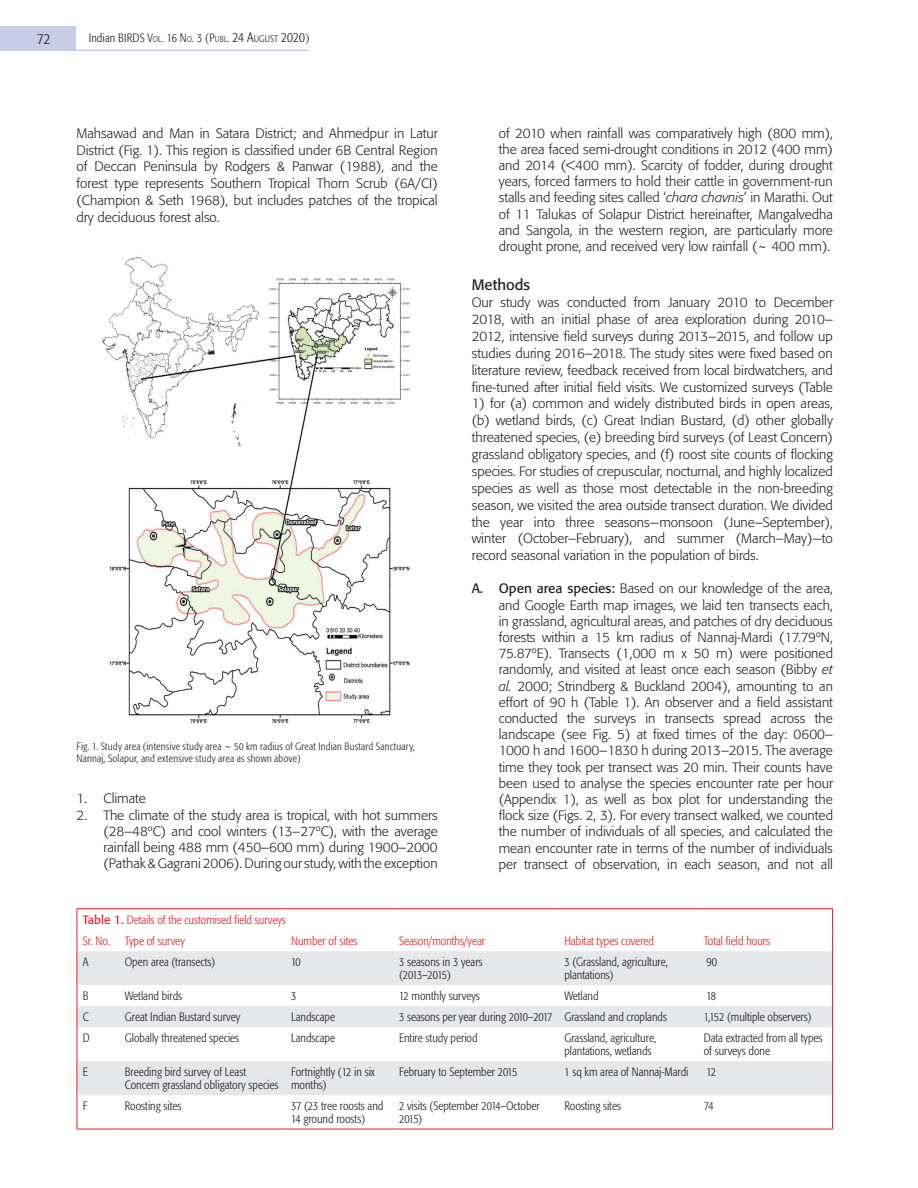
<style>
.page{position:relative;width:918px;height:1188px;background:#fff}
.page>*{position:absolute;margin:0;border:0;box-sizing:border-box;transform-origin:0 0}
.t1{font:15px "Formata";color:#231f20}
.t2{font:300 condensed 15px "Formata";color:#231f20}
.t3{font:300 13.5px/16.2px "Formata";color:#231f20;text-align:justify}
.t4{font:300 condensed 12px/12.9px "Formata";color:#231f20}
.t5{font:300 condensed 12px/21px "Formata";color:#ee1d23}
.t6{font:300 condensed 12px "Formata";color:#231f20}
.t7{font:300 condensed 10.5px/12.6px "Formata";letter-spacing:.015em;color:#231f20}
.s1{font-size:8.4px}
.s2{font-size:13.5px}
.s3{font-size:9.45px}
.s4{font-style:italic}
.s5{font-weight:400}
.s6{font-weight:400;font-stretch:normal}
</style>
<div class="page">
<div style="left:0;top:26px;width:76px;height:24px;background:#c7cde7"></div>
<hr style="left:0;top:50px;width:309px;height:1px;background:#c7cde7">
<img style="left:101px;top:257px;width:309px;height:467px">
<svg style="left:78px;top:951px;width:754px;height:144px;fill:#e6e7e9"></svg>
<hr style="left:77px;top:908px;width:42px;height:1px;background:#ee1d23">
<hr style="left:119px;top:908px;width:166px;height:1px;background:#ee1d23">
<hr style="left:285px;top:908px;width:108px;height:1px;background:#ee1d23">
<hr style="left:393px;top:908px;width:165px;height:1px;background:#ee1d23">
<hr style="left:558px;top:908px;width:140px;height:1px;background:#ee1d23">
<hr style="left:698px;top:908px;width:135px;height:1px;background:#ee1d23">
<svg style="left:77px;top:909px;width:1px;height:42px"></svg>
<svg style="left:832px;top:909px;width:1px;height:42px"></svg>
<hr style="left:77px;top:951px;width:1px;height:34px;background:#ee1d23">
<hr style="left:832px;top:951px;width:1px;height:34px;background:#ee1d23">
<svg style="left:77px;top:985px;width:1px;height:42px"></svg>
<svg style="left:832px;top:985px;width:1px;height:42px"></svg>
<hr style="left:77px;top:1027px;width:1px;height:34px;background:#ee1d23">
<hr style="left:832px;top:1027px;width:1px;height:34px;background:#ee1d23">
<hr style="left:77px;top:1061px;width:1px;height:34px;background:#ee1d23">
<hr style="left:832px;top:1061px;width:1px;height:34px;background:#ee1d23">
<hr style="left:77px;top:1095px;width:1px;height:34px;background:#ee1d23">
<hr style="left:832px;top:1095px;width:1px;height:34px;background:#ee1d23">
<hr style="left:77px;top:1129px;width:42px;height:1px;background:#ee1d23">
<hr style="left:119px;top:1129px;width:166px;height:1px;background:#ee1d23">
<hr style="left:285px;top:1129px;width:108px;height:1px;background:#ee1d23">
<hr style="left:393px;top:1129px;width:165px;height:1px;background:#ee1d23">
<hr style="left:558px;top:1129px;width:140px;height:1px;background:#ee1d23">
<hr style="left:698px;top:1129px;width:135px;height:1px;background:#ee1d23">
<p class="t2" style="left:37px;top:30px;width:15px">72</p>
<p class="t4" style="left:89px;top:31px;width:42px">Indian Birds</p>
<p class="t6" style="left:148px;top:31px;width:163px">V<span class="s1">OL</span>. 16 N <span class="s1">O</span>. 3 (P<span class="s1">UBL</span>. <span class="s2">24 A</span><span class="s3">UGUST</span> <span class="s2">2020</span>)</p>
<p class="t3" style="left:77px;top:125px;width:363px;line-height:16.8px">Mahsawad and Man in Satara District; and Ahmedpur in Latur District (Fig. 1). This region is classified under 6B Central Region of Deccan Peninsula by Rodgers &amp; Panwar (1988), and the forest type represents Southern Tropical Thorn Scrub (6A/CI) (Champion &amp; Seth 1968), but includes patches of the tropical dry deciduous forest also.</p>
<p class="t7" style="left:77px;top:740px;width:340px">Fig. 1. Study area (intensive study area ~ 50 km radius of Great Indian Bustard Sanctuary,<br>Nannaj, Solapur, and extensive study area as shown above)</p>
<p class="t3" style="left:77px;top:791px;width:71px">1. Climate</p>
<p class="t3" style="left:104px;top:807px;width:336px;text-indent:-27px">2. The climate of the study area is tropical, with hot summers (28–48ºC) and cool winters (13–27ºC), with the average rainfall being 488 mm (450–600 mm) during 1900–2000 (Pathak &amp; Gagrani 2006). During our study, with the exception</p>
<p class="t3" style="left:499px;top:125px;width:336px">of 2010 when rainfall was comparatively high (800 mm), the area faced semi-drought conditions in 2012 (400 mm) and 2014 (&lt;400 mm). Scarcity of fodder, during drought years, forced farmers to hold their cattle in government-run stalls and feeding sites called ‘<span class="s4">chara chavnis</span>’ in Marathi. Out of 11 Talukas of Solapur District hereinafter, Mangalvedha and Sangola, in the western region, are particularly more drought prone, and received very low rainfall (~ 400 mm).</p>
<p class="t1" style="left:472px;top:276px;width:60px">Methods</p>
<p class="t3" style="left:472px;top:294px;width:363px;line-height:16.8px">Our study was conducted from January 2010 to December 2018, with an initial phase of area exploration during 2010– 2012, intensive field surveys during 2013–2015, and follow up studies during 2016–2018. The study sites were fixed based on literature review, feedback received from local birdwatchers, and fine-tuned after initial field visits. We customized surveys (Table</p>
<p class="t3" style="left:472px;top:395px;width:363px;line-height:16.8px">1) for (a) common and widely distributed birds in open areas, (b) wetland birds, (c) Great Indian Bustard, (d) other globally threatened species, (e) breeding bird surveys (of Least Concern) grassland obligatory species, and (f) roost site counts of flocking species. For studies of crepuscular, nocturnal, and highly localized species as well as those most detectable in the non-breeding season, we visited the area outside transect duration. We divided the year into three seasons—monsoon (June–September), winter (October–February), and summer (March–May)—to record seasonal variation in the population of birds.</p>
<p class="t3" style="left:499px;top:581px;width:336px;text-indent:-27px"><span class="s5">A. Open area species:</span> Based on our knowledge of the area, and Google Earth map images, we laid ten transects each, in grassland, agricultural areas, and patches of dry deciduous forests within a 15 km radius of Nannaj-Mardi (17.79ºN, 75.87ºE). Transects (1,000 m x 50 m) were positioned randomly, and visited at least once each season (Bibby <span class="s4">et al.</span> 2000; Strindberg &amp; Buckland 2004), amounting to an effort of 90 h (Table 1). An observer and a field assistant conducted the surveys in transects spread across the landscape (see Fig. 5) at fixed times of the day: 0600– 1000 h and 1600–1830 h during 2013–2015. The average time they took per transect was 20 min. Their counts have been used to analyse the species encounter rate per hour (Appendix 1), as well as box plot for understanding the flock size (Figs. 2, 3). For every transect walked, we counted the number of individuals of all species, and calculated the mean encounter rate in terms of the number of individuals per transect of observation, in each season, and not all</p>
<p class="t5" style="left:83px;top:910px;width:205px"><span class="s6">Table 1.</span> Details of the customised field surveys<br>Sr. No. Type of survey</p>
<p class="t5" style="left:291px;top:931px;width:68px">Number of sites</p>
<p class="t5" style="left:399px;top:931px;width:87px">Season/months/year</p>
<p class="t5" style="left:564px;top:931px;width:91px">Habitat types covered</p>
<p class="t5" style="left:704px;top:931px;width:68px">Total field hours</p>
<p class="t4" style="left:83px;top:956px;width:7px">A</p>
<p class="t4" style="left:125px;top:956px;width:92px">Open area (transects)</p>
<p class="t4" style="left:291px;top:956px;width:11px">10</p>
<p class="t4" style="left:399px;top:956px;width:85px">3 seasons in 3 years (2013–2015)</p>
<p class="t4" style="left:564px;top:956px;width:105px">3 (Grassland, agriculture, plantations)</p>
<p class="t4" style="left:706px;top:956px;width:12px">90</p>
<p class="t4" style="left:83px;top:990px;width:7px">B</p>
<p class="t4" style="left:125px;top:990px;width:59px">Wetland birds</p>
<p class="t4" style="left:291px;top:990px;width:7px">3</p>
<p class="t4" style="left:399px;top:990px;width:82px">12 monthly surveys</p>
<p class="t4" style="left:564px;top:990px;width:36px">Wetland</p>
<p class="t4" style="left:706px;top:990px;width:11px">18</p>
<p class="t4" style="left:83px;top:1011px;width:7px">C</p>
<p class="t4" style="left:125px;top:1011px;width:117px">Great Indian Bustard survey</p>
<p class="t4" style="left:291px;top:1011px;width:45px">Landscape</p>
<p class="t4" style="left:399px;top:1011px;width:269px">3 seasons per year during 2010–2017 Grassland and croplands</p>
<p class="t4" style="left:704px;top:1011px;width:109px">1,152 (multiple observers)</p>
<p class="t4" style="left:83px;top:1032px;width:8px">D</p>
<p class="t4" style="left:125px;top:1032px;width:116px">Globally threatened species</p>
<p class="t4" style="left:291px;top:1032px;width:45px">Landscape</p>
<p class="t4" style="left:399px;top:1032px;width:80px">Entire study period</p>
<p class="t4" style="left:564px;top:1032px;width:93px">Grassland, agriculture, plantations, wetlands</p>
<p class="t4" style="left:704px;top:1032px;width:120px">Data extracted from all types of surveys done</p>
<p class="t4" style="left:83px;top:1066px;width:7px">E</p>
<p class="t4" style="left:125px;top:1066px;width:155px">Breeding bird survey of Least<br>Concern grassland obligatory species</p>
<p class="t4" style="left:291px;top:1066px;width:85px">Fortnightly (12 in six months)</p>
<p class="t4" style="left:399px;top:1066px;width:120px">February to September 2015</p>
<p class="t4" style="left:564px;top:1066px;width:126px">1 sq km area of Nannaj-Mardi</p>
<p class="t4" style="left:706px;top:1066px;width:11px">12</p>
<p class="t4" style="left:83px;top:1100px;width:6px">F</p>
<p class="t4" style="left:125px;top:1100px;width:58px">Roosting sites</p>
<p class="t4" style="left:291px;top:1100px;width:94px">37 (23 tree roosts and<br>14 ground roosts)</p>
<p class="t4" style="left:399px;top:1100px;width:142px">2 visits (September 2014–October<br>2015)</p>
<p class="t4" style="left:564px;top:1100px;width:58px">Roosting sites</p>
<p class="t4" style="left:704px;top:1100px;width:11px">74</p>
</div>
